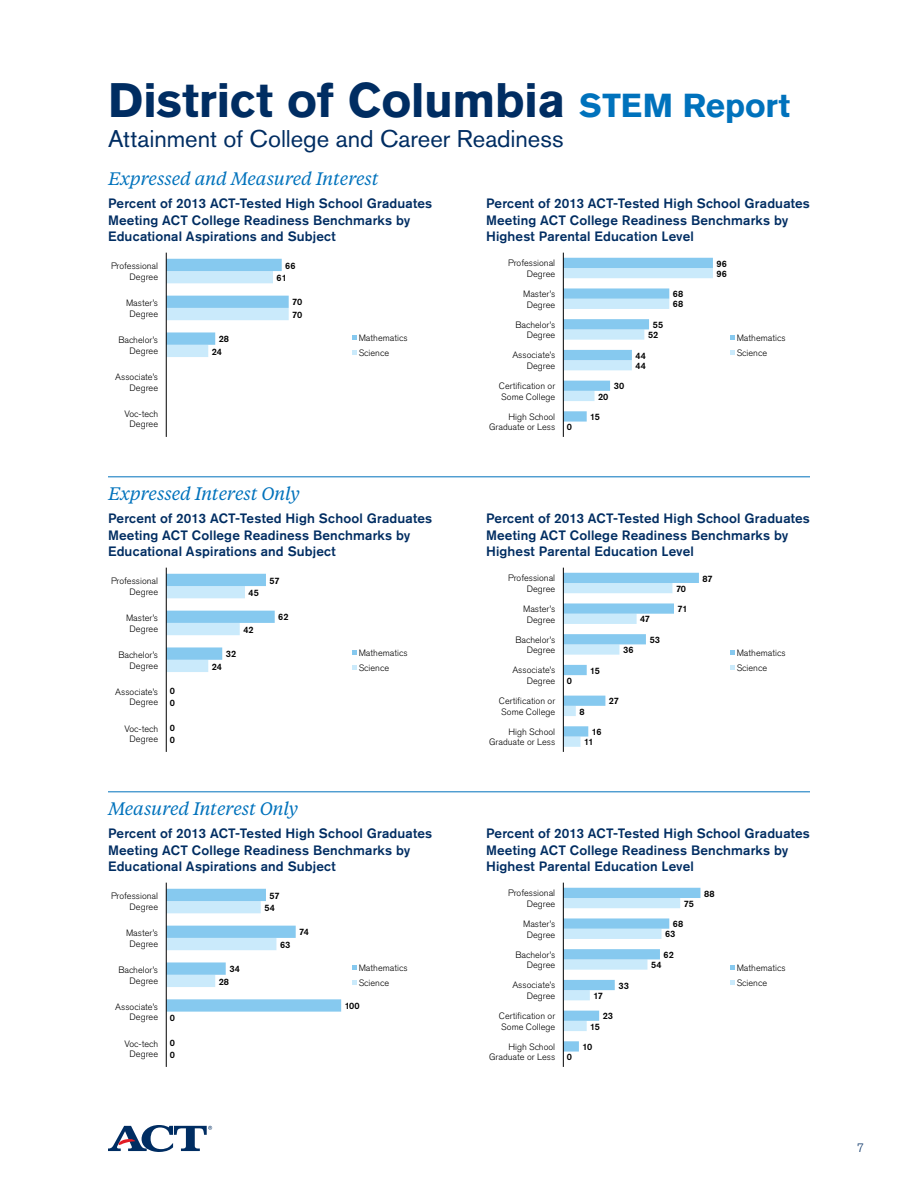
<style>
.page{position:relative;width:918px;height:1188px;background:#fff}
.page>*{position:absolute;margin:0;border:0;box-sizing:border-box;transform-origin:0 0}
.t1{font:700 48px "Akzidenz Grotesk Std";color:#002d62}
.t2{font:24px "Akzidenz Grotesk Std";color:#002d62}
.t3{font:italic 18px "Tiempos Text";letter-spacing:-.01em;color:#0072bc}
.t4{font:500 13.5px/16.5px "Akzidenz Grotesk Std";letter-spacing:.01em;color:#002d62}
.t5{font:300 12px "Akzidenz Grotesk Std";color:#002d62}
.t6{font:300 9.15px/10.6px "Akzidenz Grotesk Std";color:#000001;text-align:right}
.t7{font:500 9.15px "Akzidenz Grotesk Std";color:#000001}
.s1{font-size:33px;color:#0072bc}
</style>
<div class="page">
<svg style="left:108px;top:1125px;width:104px;height:27px"></svg>
<svg style="left:167px;top:574px;width:108px;height:98px"></svg>
<hr style="left:166px;top:568px;width:1px;height:184px;background:#000001">
<svg style="left:352px;top:650px;width:5px;height:5px"></svg>
<svg style="left:352px;top:665px;width:5px;height:4px"></svg>
<svg style="left:167px;top:259px;width:122px;height:98px"></svg>
<hr style="left:166px;top:253px;width:1px;height:184px;background:#000001">
<svg style="left:352px;top:335px;width:5px;height:5px"></svg>
<svg style="left:352px;top:350px;width:5px;height:4px"></svg>
<svg style="left:564px;top:258px;width:149px;height:164px"></svg>
<hr style="left:563px;top:253px;width:1px;height:184px;background:#000001">
<svg style="left:730px;top:335px;width:5px;height:5px"></svg>
<svg style="left:730px;top:350px;width:5px;height:4px"></svg>
<svg style="left:564px;top:573px;width:135px;height:174px"></svg>
<hr style="left:563px;top:568px;width:1px;height:184px;background:#000001">
<svg style="left:730px;top:650px;width:5px;height:5px"></svg>
<svg style="left:730px;top:665px;width:5px;height:4px"></svg>
<svg style="left:167px;top:889px;width:174px;height:123px"></svg>
<hr style="left:166px;top:883px;width:1px;height:184px;background:#000001">
<svg style="left:352px;top:965px;width:5px;height:5px"></svg>
<svg style="left:352px;top:980px;width:5px;height:4px"></svg>
<svg style="left:564px;top:888px;width:136px;height:164px"></svg>
<hr style="left:563px;top:883px;width:1px;height:184px;background:#000001">
<svg style="left:730px;top:965px;width:5px;height:5px"></svg>
<svg style="left:730px;top:980px;width:5px;height:4px"></svg>
<hr style="left:108px;top:476px;width:702px;height:1px;background:#0072bc">
<hr style="left:108px;top:791px;width:702px;height:1px;background:#0072bc">
<h1 class="t1" style="left:108px;top:73px;width:684px">District of Columbia <span class="s1">STEM Report</span></h1>
<h2 class="t2" style="left:108px;top:124px;width:457px">Attainment of College and Career Readiness</h2>
<h3 class="t3" style="left:108px;top:166px;width:272px">Expressed and Measured Interest</h3>
<h3 class="t4" style="left:108px;top:195px;width:326px">Percent of 2013 ACT-Tested High School Graduates<br>Meeting ACT College Readiness Benchmarks by<br>Educational Aspirations and Subject</h3>
<h3 class="t4" style="left:486px;top:195px;width:326px">Percent of 2013 ACT-Tested High School Graduates<br>Meeting ACT College Readiness Benchmarks by<br>Highest Parental Education Level</h3>
<p class="t6" style="left:111px;top:261px;width:49px">Professional<br>Degree</p>
<p class="t7" style="left:285px;top:260px;width:12px">66</p>
<p class="t7" style="left:277px;top:272px;width:12px">61</p>
<p class="t6" style="left:508px;top:258px;width:49px">Professional<br>Degree</p>
<p class="t7" style="left:717px;top:258px;width:12px">96</p>
<p class="t7" style="left:717px;top:268px;width:12px">96</p>
<p class="t6" style="left:126px;top:298px;width:34px;text-align:center">Master’s<br>Degree</p>
<p class="t7" style="left:292px;top:297px;width:12px">70</p>
<p class="t7" style="left:292px;top:309px;width:12px">70</p>
<p class="t6" style="left:523px;top:289px;width:34px;text-align:center">Master’s<br>Degree</p>
<p class="t7" style="left:673px;top:288px;width:12px">68</p>
<p class="t7" style="left:673px;top:299px;width:12px">68</p>
<p class="t6" style="left:118px;top:335px;width:41px">Bachelor’s<br>Degree</p>
<p class="t7" style="left:219px;top:333px;width:12px">28</p>
<p class="t7" style="left:212px;top:346px;width:12px">24</p>
<p class="t6" style="left:359px;top:331px;width:50px;line-height:14.7px;text-align:left">Mathematics<br>Science</p>
<p class="t6" style="left:515px;top:319px;width:41px">Bachelor’s<br>Degree</p>
<p class="t6" style="left:512px;top:350px;width:44px">Associate’s<br>Degree</p>
<p class="t7" style="left:653px;top:319px;width:12px">55</p>
<p class="t7" style="left:648px;top:329px;width:12px">52</p>
<p class="t7" style="left:636px;top:350px;width:12px">44</p>
<p class="t7" style="left:636px;top:360px;width:12px">44</p>
<p class="t6" style="left:737px;top:331px;width:50px;line-height:14.7px;text-align:left">Mathematics<br>Science</p>
<p class="t6" style="left:115px;top:371px;width:44px">Associate’s<br>Degree</p>
<p class="t6" style="left:499px;top:381px;width:58px;text-align:left">Certification or<br>Some College</p>
<p class="t7" style="left:614px;top:381px;width:12px">30</p>
<p class="t7" style="left:598px;top:391px;width:12px">20</p>
<p class="t6" style="left:124px;top:408px;width:35px;text-align:center">Voc-tech<br>Degree</p>
<p class="t6" style="left:489px;top:411px;width:68px">High School<br>Graduate or Less</p>
<p class="t7" style="left:567px;top:422px;width:7px">0</p>
<p class="t7" style="left:590px;top:411px;width:11px">15</p>
<h3 class="t3" style="left:108px;top:481px;width:193px">Expressed Interest Only</h3>
<h3 class="t4" style="left:108px;top:510px;width:326px">Percent of 2013 ACT-Tested High School Graduates<br>Meeting ACT College Readiness Benchmarks by<br>Educational Aspirations and Subject</h3>
<h3 class="t4" style="left:486px;top:510px;width:326px">Percent of 2013 ACT-Tested High School Graduates<br>Meeting ACT College Readiness Benchmarks by<br>Highest Parental Education Level</h3>
<p class="t6" style="left:111px;top:576px;width:49px">Professional<br>Degree</p>
<p class="t7" style="left:249px;top:587px;width:12px">45</p>
<p class="t7" style="left:270px;top:575px;width:12px">57</p>
<p class="t6" style="left:508px;top:573px;width:49px">Professional<br>Degree</p>
<p class="t7" style="left:676px;top:583px;width:12px">70</p>
<p class="t7" style="left:702px;top:573px;width:12px">87</p>
<p class="t6" style="left:126px;top:613px;width:34px;text-align:center">Master’s<br>Degree</p>
<p class="t7" style="left:243px;top:624px;width:12px">42</p>
<p class="t7" style="left:278px;top:612px;width:12px">62</p>
<p class="t6" style="left:523px;top:604px;width:34px;text-align:center">Master’s<br>Degree</p>
<p class="t7" style="left:640px;top:614px;width:11px">47</p>
<p class="t7" style="left:678px;top:603px;width:12px">71</p>
<p class="t6" style="left:118px;top:650px;width:41px">Bachelor’s<br>Degree</p>
<p class="t6" style="left:115px;top:686px;width:44px">Associate’s<br>Degree</p>
<p class="t7" style="left:170px;top:685px;width:7px">0</p>
<p class="t7" style="left:170px;top:698px;width:7px">0</p>
<p class="t7" style="left:226px;top:648px;width:12px">32</p>
<p class="t7" style="left:212px;top:661px;width:12px">24</p>
<p class="t6" style="left:359px;top:646px;width:50px;line-height:14.7px;text-align:left">Mathematics<br>Science</p>
<p class="t6" style="left:515px;top:634px;width:41px">Bachelor’s<br>Degree</p>
<p class="t6" style="left:512px;top:665px;width:44px">Associate’s<br>Degree</p>
<p class="t7" style="left:567px;top:675px;width:7px">0</p>
<p class="t7" style="left:590px;top:665px;width:11px">15</p>
<p class="t7" style="left:623px;top:644px;width:12px">36</p>
<p class="t7" style="left:650px;top:634px;width:12px">53</p>
<p class="t6" style="left:737px;top:646px;width:50px;line-height:14.7px;text-align:left">Mathematics<br>Science</p>
<p class="t6" style="left:499px;top:696px;width:58px;text-align:left">Certification or<br>Some College</p>
<p class="t7" style="left:580px;top:706px;width:7px">8</p>
<p class="t7" style="left:609px;top:696px;width:12px">27</p>
<p class="t6" style="left:124px;top:723px;width:35px;text-align:center">Voc-tech<br>Degree</p>
<p class="t7" style="left:170px;top:722px;width:7px">0</p>
<p class="t7" style="left:170px;top:734px;width:7px">0</p>
<p class="t6" style="left:489px;top:726px;width:68px">High School<br>Graduate or Less</p>
<p class="t7" style="left:592px;top:726px;width:11px">16</p>
<p class="t7" style="left:584px;top:737px;width:11px">11</p>
<h3 class="t3" style="left:108px;top:796px;width:192px">Measured Interest Only</h3>
<h3 class="t4" style="left:108px;top:825px;width:326px">Percent of 2013 ACT-Tested High School Graduates<br>Meeting ACT College Readiness Benchmarks by<br>Educational Aspirations and Subject</h3>
<h3 class="t4" style="left:486px;top:825px;width:326px">Percent of 2013 ACT-Tested High School Graduates<br>Meeting ACT College Readiness Benchmarks by<br>Highest Parental Education Level</h3>
<p class="t6" style="left:111px;top:891px;width:49px">Professional<br>Degree</p>
<p class="t7" style="left:270px;top:890px;width:12px">57</p>
<p class="t7" style="left:264px;top:902px;width:12px">54</p>
<p class="t6" style="left:508px;top:888px;width:49px">Professional<br>Degree</p>
<p class="t7" style="left:684px;top:898px;width:12px">75</p>
<p class="t7" style="left:704px;top:888px;width:12px">88</p>
<p class="t6" style="left:126px;top:928px;width:34px;text-align:center">Master’s<br>Degree</p>
<p class="t7" style="left:280px;top:939px;width:12px">63</p>
<p class="t7" style="left:299px;top:927px;width:11px">74</p>
<p class="t6" style="left:523px;top:919px;width:34px;text-align:center">Master’s<br>Degree</p>
<p class="t7" style="left:673px;top:918px;width:12px">68</p>
<p class="t7" style="left:665px;top:929px;width:12px">63</p>
<p class="t6" style="left:118px;top:965px;width:41px">Bachelor’s<br>Degree</p>
<p class="t6" style="left:115px;top:1001px;width:44px">Associate’s<br>Degree</p>
<p class="t7" style="left:170px;top:1013px;width:7px">0</p>
<p class="t7" style="left:229px;top:963px;width:12px">34</p>
<p class="t7" style="left:219px;top:976px;width:12px">28</p>
<p class="t6" style="left:359px;top:961px;width:50px;line-height:14.7px;text-align:left">Mathematics<br>Science</p>
<p class="t7" style="left:345px;top:1000px;width:16px">100</p>
<p class="t6" style="left:515px;top:949px;width:41px">Bachelor’s<br>Degree</p>
<p class="t6" style="left:512px;top:980px;width:44px">Associate’s<br>Degree</p>
<p class="t7" style="left:593px;top:990px;width:11px">17</p>
<p class="t7" style="left:619px;top:980px;width:12px">33</p>
<p class="t7" style="left:664px;top:949px;width:12px">62</p>
<p class="t7" style="left:651px;top:959px;width:12px">54</p>
<p class="t6" style="left:737px;top:961px;width:50px;line-height:14.7px;text-align:left">Mathematics<br>Science</p>
<p class="t6" style="left:499px;top:1011px;width:58px;text-align:left">Certification or<br>Some College</p>
<p class="t7" style="left:603px;top:1011px;width:12px">23</p>
<p class="t7" style="left:590px;top:1021px;width:11px">15</p>
<p class="t6" style="left:124px;top:1038px;width:35px;text-align:center">Voc-tech<br>Degree</p>
<p class="t7" style="left:170px;top:1037px;width:7px">0</p>
<p class="t7" style="left:170px;top:1049px;width:7px">0</p>
<p class="t6" style="left:489px;top:1041px;width:68px">High School<br>Graduate or Less</p>
<p class="t7" style="left:567px;top:1052px;width:7px">0</p>
<p class="t7" style="left:582px;top:1041px;width:11px">10</p>
<h3 class="t5" style="left:857px;top:1141px;width:8px">7</h3>
</div>
